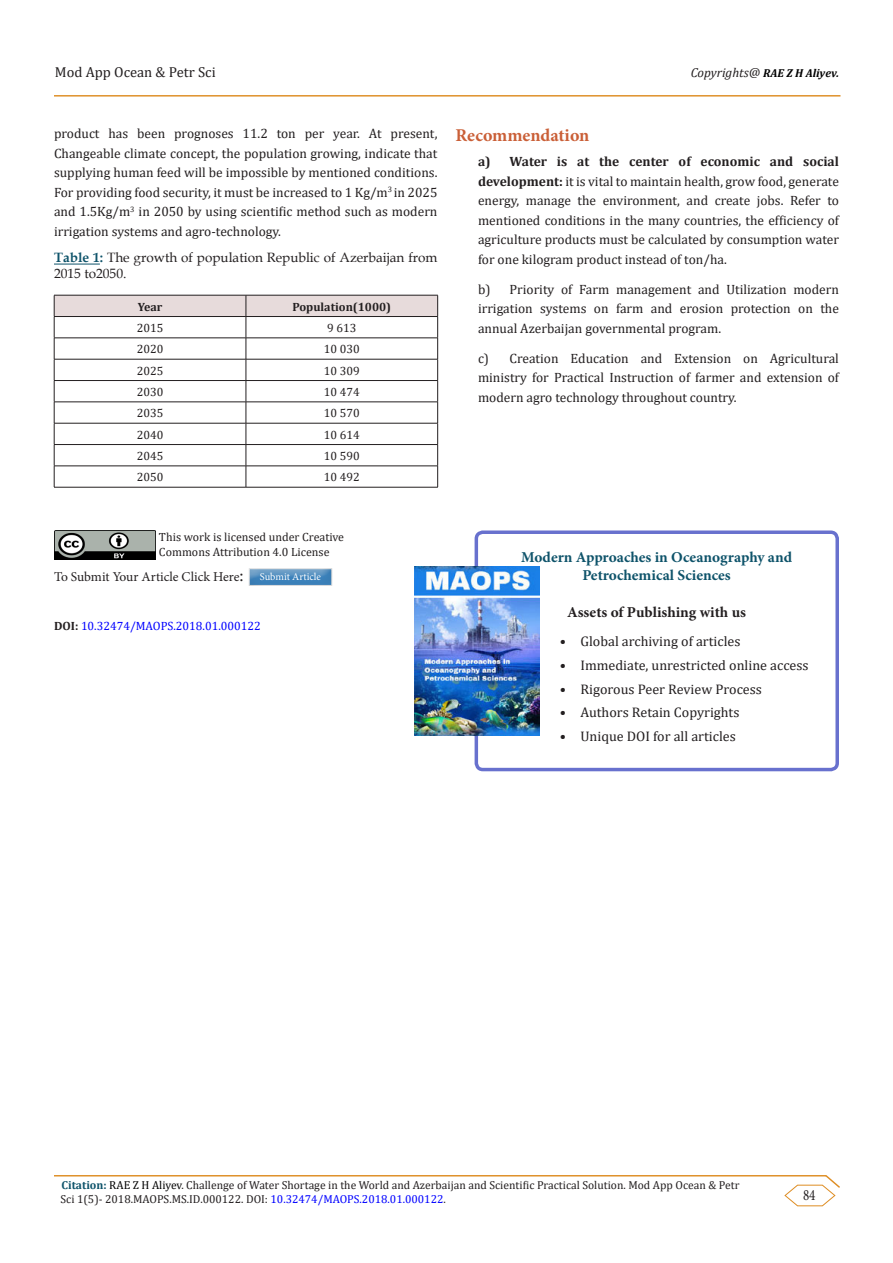
<style>
.page{position:relative;width:893px;height:1263px;background:#fff}
.page>*{position:absolute;margin:0;border:0;box-sizing:border-box;transform-origin:0 0}
.t1{font:700 18px "Minion Pro";color:#ca5f37}
.t2{font:15.75px "Minion Pro";color:#231f20;scale:.83 1}
.t3{font:700 15.15px/18.1px "Minion Pro";color:#0e536a;text-align:center}
.t4{font:700 15.15px "Minion Pro";color:#231f20}
.t5{font:14.4px "Cambria";color:#231f20}
.t6{font:13.95px "Cambria";color:#231f20}
.t7{font:13.5px/19.5px "Cambria";color:#231f20;text-align:justify}
.t8{font:13.5px/16.2px "Book Antiqua";color:#231f20}
.t9{font:13.5px "Minion Pro";letter-spacing:-.005em;color:#231f20}
.t10{font:12px "Cambria";color:#231f20}
.t11{font:12px "Cambria";color:#00f}
.t12{font:700 12px "Cambria";color:#231f20}
.t13{font:11.85px "Cambria";color:#231f20}
.t14{font:11.55px/13.8px "Cambria";color:#231f20}
.t15{font:italic 700 11.55px "Cambria";color:#000}
.t16{font:10.5px "Minion Pro";letter-spacing:-.005em;color:#fff}
.s1{font-weight:400;font-size:13.05px;color:#231f20}
.s2{font-weight:700;color:#0e536a}
.s3{font-weight:700}
.s4{font-size:18px}
.s5{font-weight:700;color:#231f20}
.s6{color:#000}
.s7{color:#00f}
</style>
<div class="page">
<hr style="left:54px;top:95px;width:786px;height:2px;background:#de8d23">
<hr style="left:54px;top:1175px;width:772px;height:1px;background:#de8d23">
<svg style="left:784px;top:1175px;width:56px;height:31px"></svg>
<hr style="left:54px;top:264px;width:46px;height:1px;background:#0e536a">
<svg style="left:54px;top:295px;width:384px;height:192px"></svg>
<hr style="left:54px;top:487px;width:192px;height:1px;background:#231f20">
<hr style="left:246px;top:487px;width:192px;height:1px;background:#231f20">
<img style="left:54px;top:530px;width:102px;height:29px">
<div style="left:247px;top:566px;width:86px;height:18px;background:#fff;opacity:.75"></div>
<div style="left:247px;top:569px;width:86px;height:18px;background:#231f20;opacity:.19"></div>
<div style="left:475px;top:530px;width:364px;height:241px;border:3px solid #6871ce;border-radius:7px"></div>
<img style="left:415px;top:566px;width:124px;height:170px">
<p class="t5" style="left:55px;top:63px;width:162px">Mod App Ocean &amp; Petr Sci</p>
<p class="t15" style="left:691px;top:65px;width:150px"><span class="s1">Copyrights@</span> RAE Z H Aliyev.</p>
<p class="t7" style="left:54px;top:124px;width:385px">product has been prognoses 11.2 ton per year. At present, Changeable climate concept, the population growing, indicate that supplying human feed will be impossible by mentioned conditions.<br>For providing food security, it must be increased to 1 Kg/m<sup>3</sup> in 2025 and 1.5Kg/m<sup>3</sup> in 2050 by using scientific method such as modern irrigation systems and agro-technology.</p>
<p class="t8" style="left:54px;top:249px;width:385px"><span class="s2">Table 1:</span> The growth of population Republic of Azerbaijan from<br>2015 to2050.</p>
<p class="t12" style="left:138px;top:298px;width:26px">Year</p>
<p class="t12" style="left:292px;top:298px;width:100px">Population(1000)</p>
<p class="t10" style="left:137px;top:321px;width:28px">2015</p>
<p class="t10" style="left:327px;top:321px;width:31px">9 613</p>
<p class="t10" style="left:137px;top:342px;width:28px">2020</p>
<p class="t10" style="left:324px;top:342px;width:37px">10 030</p>
<p class="t10" style="left:137px;top:363px;width:28px">2025</p>
<p class="t10" style="left:324px;top:363px;width:37px">10 309</p>
<p class="t10" style="left:137px;top:385px;width:28px">2030</p>
<p class="t10" style="left:324px;top:385px;width:37px">10 474</p>
<p class="t10" style="left:137px;top:406px;width:28px">2035</p>
<p class="t10" style="left:324px;top:406px;width:37px">10 570</p>
<p class="t10" style="left:137px;top:427px;width:28px">2040</p>
<p class="t10" style="left:324px;top:427px;width:37px">10 614</p>
<p class="t10" style="left:137px;top:449px;width:28px">2045</p>
<p class="t10" style="left:324px;top:449px;width:37px">10 590</p>
<p class="t10" style="left:137px;top:470px;width:28px">2050</p>
<p class="t10" style="left:324px;top:470px;width:37px">10 492</p>
<p class="t1" style="left:455px;top:122px;width:136px">Recommendation</p>
<p class="t7" style="left:478px;top:152px;width:362px"><span class="s3">a) Water is at the center of economic and social development:</span> it is vital to maintain health, grow food, generate energy, manage the environment, and create jobs. Refer to mentioned conditions in the many countries, the efficiency of agriculture products must be calculated by consumption water for one kilogram product instead of ton/ha.</p>
<p class="t7" style="left:478px;top:279px;width:362px">b) Priority of Farm management and Utilization modern irrigation systems on farm and erosion protection on the annual Azerbaijan governmental program.</p>
<p class="t7" style="left:478px;top:348px;width:362px">c) Creation Education and Extension on Agricultural ministry for Practical Instruction of farmer and extension of modern agro technology throughout country.</p>
<p class="t13" style="left:159px;top:530px;width:187px">This work is licensed under Creative</p>
<p class="t13" style="left:159px;top:544px;width:172px">Commons Attribution 4.0 License</p>
<p class="t9" style="left:54px;top:567px;width:191px">To Submit Your Article Click Here<span class="s4">:</span></p>
<p class="t16" style="left:260px;top:570px;width:63px">Submit Article</p>
<p class="t11" style="left:54px;top:618px;width:208px"><span class="s5">DOI:</span> 10.32474/MAOPS.2018.01.000122</p>
<p class="t3" style="left:521px;top:548px;width:272px">Modern Approaches in Oceanography and<br>Petrochemical Sciences</p>
<p class="t4" style="left:567px;top:601px;width:180px">Assets of Publishing with us</p>
<p class="t6" style="left:560px;top:633px;width:182px">• Global archiving of articles</p>
<p class="t6" style="left:560px;top:657px;width:250px">• Immediate, unrestricted online access</p>
<p class="t6" style="left:560px;top:681px;width:203px">• Rigorous Peer Review Process</p>
<p class="t6" style="left:560px;top:704px;width:181px">• Authors Retain Copyrights</p>
<p class="t6" style="left:560px;top:728px;width:177px">• Unique DOI for all articles</p>
<p class="t14" style="left:61px;top:1178px;width:680px"><span class="s2">Citation:</span> <span class="s6">RAE Z H Aliyev</span>. Challenge of Water Shortage in the World and Azerbaijan and Scientific Practical Solution. Mod App Ocean &amp; Petr<br>Sci 1(5)- 2018.MAOPS.MS.ID.000122. DOI: <span class="s7">10.32474/MAOPS.2018.01.000122</span>.</p>
<p class="t2" style="left:803px;top:1184px;width:17px">84</p>
</div>
